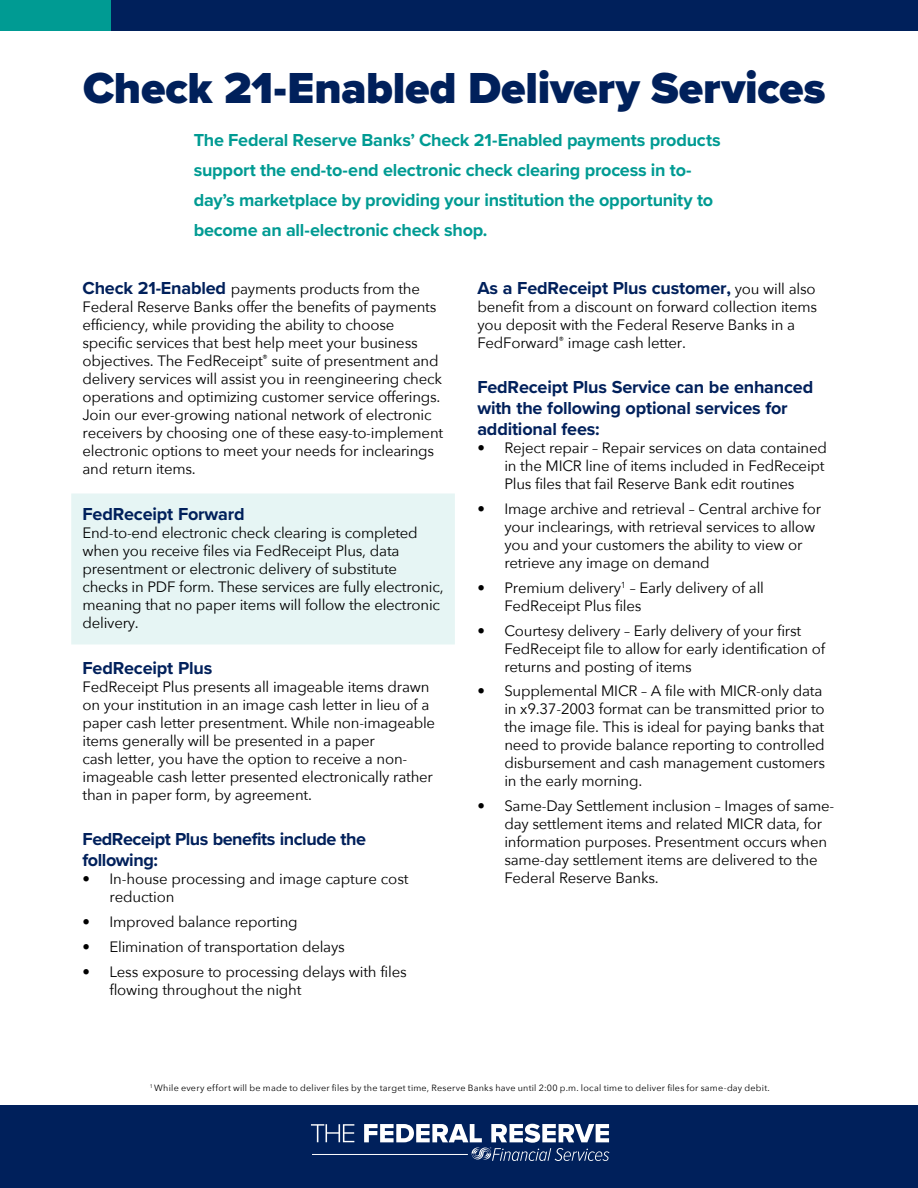
<style>
.page{position:relative;width:918px;height:1188px;background:#fff}
.page>*{position:absolute;margin:0;border:0;box-sizing:border-box;transform-origin:0 0}
.t1{font:900 45px "Proxima Nova";letter-spacing:-.005em;color:#00205b}
.t2{font:700 18px/30px "Proxima Nova";letter-spacing:-.015em;color:#009b93}
.t3{font:700 18px/21px "Proxima Nova";letter-spacing:-.01em;color:#00205b}
.t4{font:15px/18px "Avenir Next";letter-spacing:-.015em;color:#000}
.t5{font:9px "Avenir Next";letter-spacing:.025em;color:#000}
.s1{font-family:"Proxima Nova";font-weight:700;font-size:18px;color:#00205b}
.s2{font-family:"Avenir Next";font-weight:400;font-size:15px;color:#000}
</style>
<div class="page">
<div style="left:0;top:0;width:918px;height:31px;background:#00205b"></div>
<div style="left:0;top:0;width:111px;height:31px;background:#009b93"></div>
<div style="left:0;top:1105px;width:918px;height:83px;background:#00205b"></div>
<svg style="left:311px;top:1124px;width:43px;height:18px"></svg>
<svg style="left:364px;top:1124px;width:245px;height:37px"></svg>
<hr style="left:312px;top:1154px;width:156px;height:1px;background:#fff">
<div style="left:71px;top:494px;width:384px;height:150px;background:#e6f5f4"></div>
<h1 class="t1" style="left:83px;top:55px;width:744px">Check 21-Enabled Delivery Services</h1>
<p class="t2" style="left:194px;top:125px;width:528px">The Federal Reserve Banks’ Check 21-Enabled payments products support the end-to-end electronic check clearing process in to&shy;day’s marketplace by providing your institution the opportunity to become an all-electronic check shop.</p>
<p class="t4" style="left:83px;top:279px;width:362px"><span class="s1">Check 21-Enabled</span> payments products from the Federal Reserve Banks offer the benefits of payments efficiency, while providing the ability to choose specific services that best help meet your business objectives. The FedReceipt<sup>®</sup> suite of presentment and delivery services will assist you in reengineering check operations and optimizing customer service offerings.<br>Join our ever-growing national network of electronic receivers by choosing one of these easy-to-implement electronic options to meet your needs for inclearings and return items.</p>
<p class="t3" style="left:83px;top:503px;width:164px">FedReceipt Forward</p>
<p class="t4" style="left:83px;top:523px;width:363px">End-to-end electronic check clearing is completed when you receive files via FedReceipt Plus, data presentment or electronic delivery of substitute checks in PDF form. These services are fully electronic, meaning that no paper items will follow the electronic delivery.</p>
<p class="t3" style="left:83px;top:657px;width:131px">FedReceipt Plus</p>
<p class="t4" style="left:83px;top:677px;width:354px">FedReceipt Plus presents all imageable items drawn on your institution in an image cash letter in lieu of a paper cash letter presentment. While non-imageable items generally will be presented in a paper<br>cash letter, you have the option to receive a non&shy;imageable cash letter presented electronically rather than in paper form, by agreement.</p>
<p class="t3" style="left:83px;top:828px;width:285px">FedReceipt Plus benefits include the following:</p>
<p class="t4" style="left:110px;top:869px;width:301px;text-indent:-27px">• In-house processing and image capture cost reduction</p>
<p class="t4" style="left:83px;top:912px;width:217px">• Improved balance reporting</p>
<p class="t4" style="left:83px;top:937px;width:264px">• Elimination of transportation delays</p>
<p class="t4" style="left:110px;top:962px;width:299px;text-indent:-27px">• Less exposure to processing delays with files flowing throughout the night</p>
<p class="t3" style="left:477px;top:277px;width:340px">As a FedReceipt Plus customer, <span class="s2">you will also</span></p>
<p class="t4" style="left:477px;top:297px;width:341px">benefit from a discount on forward collection items you deposit with the Federal Reserve Banks in a<br>FedForward<sup>®</sup> image cash letter.</p>
<p class="t3" style="left:477px;top:377px;width:337px">FedReceipt Plus Service can be enhanced with the following optional services for additional fees:</p>
<p class="t4" style="left:504px;top:439px;width:324px;text-indent:-27px">• Reject repair – Repair services on data contained in the MICR line of items included in FedReceipt<br>Plus files that fail Reserve Bank edit routines</p>
<p class="t4" style="left:504px;top:499px;width:318px;text-indent:-27px">• Image archive and retrieval – Central archive for your inclearings, with retrieval services to allow you and your customers the ability to view or retrieve any image on demand</p>
<p class="t4" style="left:504px;top:578px;width:261px;text-indent:-27px">• Premium delivery<sup>1</sup> – Early delivery of all<br>FedReceipt Plus files</p>
<p class="t4" style="left:504px;top:621px;width:322px;text-indent:-27px">• Courtesy delivery – Early delivery of your first<br>FedReceipt file to allow for early identification of returns and posting of items</p>
<p class="t4" style="left:504px;top:682px;width:322px;text-indent:-27px">• Supplemental MICR – A file with MICR-only data in x9.37-2003 format can be transmitted prior to the image file. This is ideal for paying banks that need to provide balance reporting to controlled disbursement and cash management customers in the early morning.</p>
<p class="t4" style="left:504px;top:796px;width:331px;text-indent:-27px">• Same-Day Settlement inclusion – Images of same&shy;day settlement items and related MICR data, for information purposes. Presentment occurs when same-day settlement items are delivered to the Federal Reserve Banks.</p>
<p class="t5" style="left:150px;top:1080px;width:621px"><sup>1</sup> While every effort will be made to deliver files by the target time, Reserve Banks have until 2:00 p.m. local time to deliver files for same-day debit.</p>
</div>
